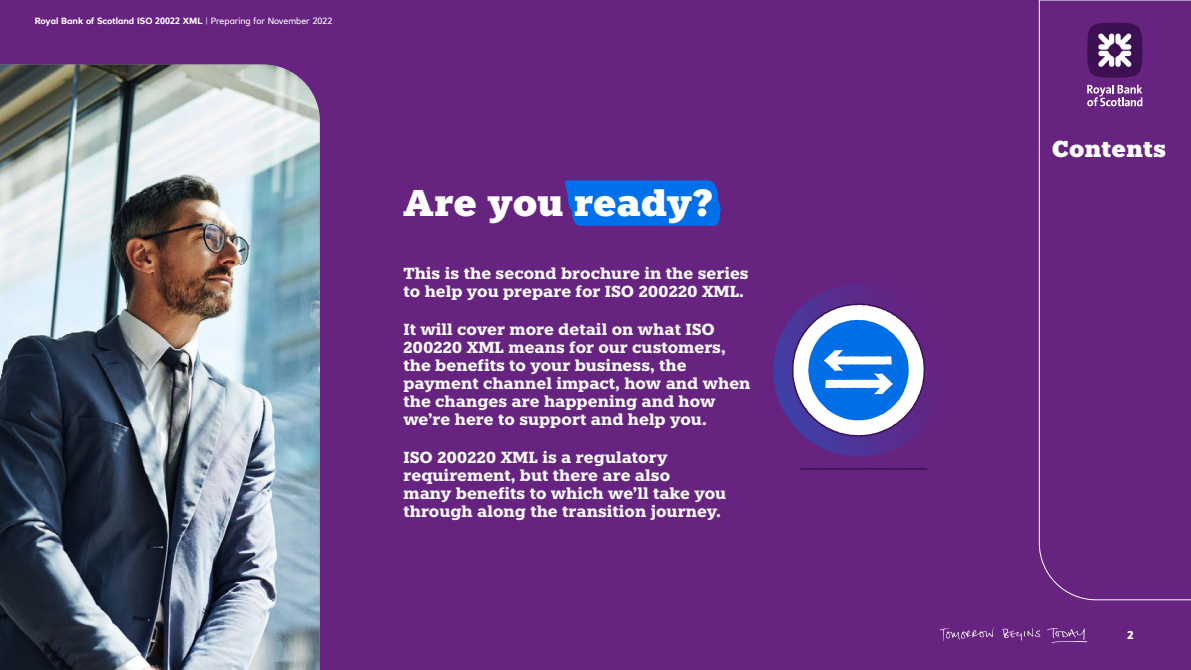
<style>
.page{position:relative;width:1191px;height:670px;background:#672380}
.page>*{position:absolute;margin:0;border:0;box-sizing:border-box;transform-origin:0 0}
.t1{font:900 37px "Knile";color:#fff}
.t2{font:900 23px "Knile";letter-spacing:.01em;color:#fff}
.t3{font:700 16px/18px "Knile";color:#fff}
.t4{font:700 11px "RN House Sans";color:#ffebe7}
.t5{font:700 9px "RN House Sans";color:#fff}
.s1{font-weight:400}
</style>
<div class="page">
<svg style="left:564px;top:180px;width:157px;height:46px;background:#0669e2"></svg>
<svg style="left:800px;top:468px;width:127px;height:2px"></svg>
<svg style="left:773px;top:284px;width:152px;height:153px"></svg>
<img style="left:0;top:64px;width:320px;height:606px">
<svg style="left:1038px;top:0;width:153px;height:600px"></svg>
<svg style="left:1047px;top:628px;width:41px;height:15px"></svg>
<svg style="left:939px;top:627px;width:54px;height:14px"></svg>
<svg style="left:1002px;top:627px;width:39px;height:13px"></svg>
<div style="left:1087px;top:23px;width:55px;height:55px;background:#3c1053;border-radius:50%"></div>
<svg style="left:1098px;top:33px;width:33px;height:34px"></svg>
<svg style="left:1087px;top:85px;width:55px;height:21px"></svg>
<p class="t5" style="left:35px;top:16px;width:299px">Royal Bank of Scotland ISO 20022 XML <span class="s1">| Preparing for November 2022</span></p>
<h1 class="t1" style="left:403px;top:180px;width:311px">Are you ready?</h1>
<p class="t3" style="left:403px;top:264px;width:347px">This is the second brochure in the series to help you prepare for ISO 200220 XML.</p>
<p class="t3" style="left:403px;top:320px;width:348px">It will cover more detail on what ISO 200220 XML means for our customers, the benefits to your business, the payment channel impact, how and when the changes are happening and how we’re here to support and help you.</p>
<p class="t3" style="left:403px;top:448px;width:324px">ISO 200220 XML is a regulatory requirement, but there are also<br>many benefits to which we’ll take you through along the transition journey.</p>
<h2 class="t2" style="left:1051px;top:134px;width:116px">Contents</h2>
<p class="t4" style="left:1127px;top:628px;width:8px">2</p>
</div>
